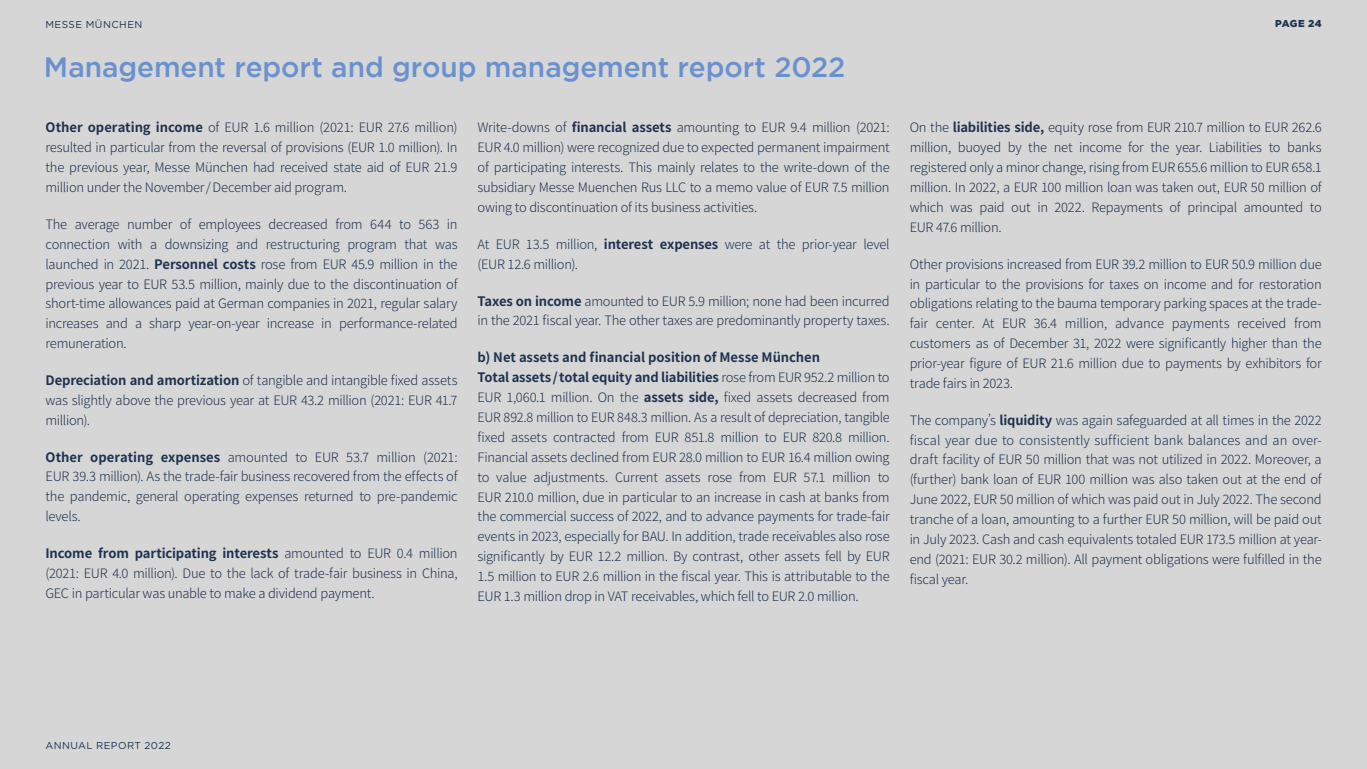
<style>
.page{position:relative;width:1367px;height:769px;background:#fff}
.page>*{position:absolute;margin:0;border:0;box-sizing:border-box;transform-origin:0 0}
.t1{font:500 28px "Gotham";letter-spacing:-.005em;color:#6a91ce}
.t2{font:300 13px/19.8px "Noto Sans TC";letter-spacing:-.02em;color:#1e3250;text-align:justify}
.t3{font:10px "Gotham";letter-spacing:.045em;color:#1e3250}
.t4{font:900 10px "Gotham";letter-spacing:.02em;color:#1e3250}
.s1{font-weight:700}
</style>
<div class="page">
<div style="left:0;top:0;width:1366px;height:768px;background:#d6d6d6"></div>
<p class="t3" style="left:45px;top:18px;width:98px">MESSE MÜNCHEN</p>
<h1 class="t1" style="left:44px;top:51px;width:803px">Management report and group management report 2022</h1>
<p class="t2" style="left:45px;top:118px;width:413px"><span class="s1">Other operating income</span> of EUR 1.6 million (2021: EUR 27.6 million) resulted in particular from the reversal of provisions (EUR 1.0 million). In the previous year, Messe München had received state aid of EUR 21.9 million under the November/December aid program.</p>
<p class="t2" style="left:45px;top:214px;width:413px">The average number of employees decreased from 644 to 563 in connection with a downsizing and restructuring program that was launched in 2021. <span class="s1">Personnel costs</span> rose from EUR 45.9 million in the previous year to EUR 53.5 million, mainly due to the discontinuation of short-time allowances paid at German companies in 2021, regular salary increases and a sharp year-on-year increase in performance-related remuneration.</p>
<p class="t2" style="left:46px;top:370px;width:413px"><span class="s1">Depreciation and amortization</span> of tangible and intangible fixed assets was slightly above the previous year at EUR 43.2 million (2021: EUR 41.7 million).</p>
<p class="t2" style="left:46px;top:447px;width:413px"><span class="s1">Other operating expenses</span> amounted to EUR 53.7 million (2021:<br>EUR 39.3 million). As the trade-fair business recovered from the effects of the pandemic, general operating expenses returned to pre-pandemic levels.</p>
<p class="t2" style="left:46px;top:543px;width:413px"><span class="s1">Income from participating interests</span> amounted to EUR 0.4 million (2021: EUR 4.0 million). Due to the lack of trade-fair business in China, GEC in particular was unable to make a dividend payment.</p>
<p class="t2" style="left:477px;top:118px;width:413px">Write-downs of <span class="s1">financial assets</span> amounting to EUR 9.4 million (2021:<br>EUR 4.0 million) were recognized due to expected permanent impairment of participating interests. This mainly relates to the write-down of the subsidiary Messe Muenchen Rus LLC to a memo value of EUR 7.5 million owing to discontinuation of its business activities.</p>
<p class="t2" style="left:477px;top:234px;width:413px">At EUR 13.5 million, <span class="s1">interest expenses</span> were at the prior-year level (EUR 12.6 million).</p>
<p class="t2" style="left:477px;top:291px;width:413px"><span class="s1">Taxes on income</span> amounted to EUR 5.9 million; none had been incurred in the 2021 fiscal year. The other taxes are predominantly property taxes.</p>
<p class="t2" style="left:477px;top:348px;width:413px;text-align:left"><span class="s1">b) Net assets and financial position of Messe München<br>Total assets/total equity and liabilities</span> rose from EUR 952.2 million to EUR 1,060.1 million. On the <span class="s1">assets side,</span> fixed assets decreased from EUR 892.8 million to EUR 848.3 million. As a result of depreciation, tangible fixed assets contracted from EUR 851.8 million to EUR 820.8 million.<br>Financial assets declined from EUR 28.0 million to EUR 16.4 million owing to value adjustments. Current assets rose from EUR 57.1 million to EUR 210.0 million, due in particular to an increase in cash at banks from the commercial success of 2022, and to advance payments for trade-fair events in 2023, especially for BAU. In addition, trade receivables also rose significantly by EUR 12.2 million. By contrast, other assets fell by EUR 1.5 million to EUR 2.6 million in the fiscal year. This is attributable to the EUR 1.3 million drop in VAT receivables, which fell to EUR 2.0 million.</p>
<p class="t4" style="left:1274px;top:18px;width:48px">PAGE 24</p>
<p class="t2" style="left:909px;top:118px;width:413px">On the <span class="s1">liabilities side,</span> equity rose from EUR 210.7 million to EUR 262.6 million, buoyed by the net income for the year. Liabilities to banks registered only a minor change, rising from EUR 655.6 million to EUR 658.1 million. In 2022, a EUR 100 million loan was taken out, EUR 50 million of which was paid out in 2022. Repayments of principal amounted to EUR 47.6 million.</p>
<p class="t2" style="left:909px;top:254px;width:413px">Other provisions increased from EUR 39.2 million to EUR 50.9 million due in particular to the provisions for taxes on income and for restoration obligations relating to the bauma temporary parking spaces at the trade&shy;fair center. At EUR 36.4 million, advance payments received from customers as of December 31, 2022 were significantly higher than the prior-year figure of EUR 21.6 million due to payments by exhibitors for trade fairs in 2023.</p>
<p class="t2" style="left:909px;top:410px;width:413px">The company’s <span class="s1">liquidity</span> was again safeguarded at all times in the 2022 fiscal year due to consistently sufficient bank balances and an over&shy;draft facility of EUR 50 million that was not utilized in 2022. Moreover, a (further) bank loan of EUR 100 million was also taken out at the end of June 2022, EUR 50 million of which was paid out in July 2022. The second tranche of a loan, amounting to a further EUR 50 million, will be paid out in July 2023. Cash and cash equivalents totaled EUR 173.5 million at year&shy;end (2021: EUR 30.2 million). All payment obligations were fulfilled in the fiscal year.</p>
<p class="t3" style="left:45px;top:738px;width:127px">ANNUAL REPORT 2022</p>
</div>
